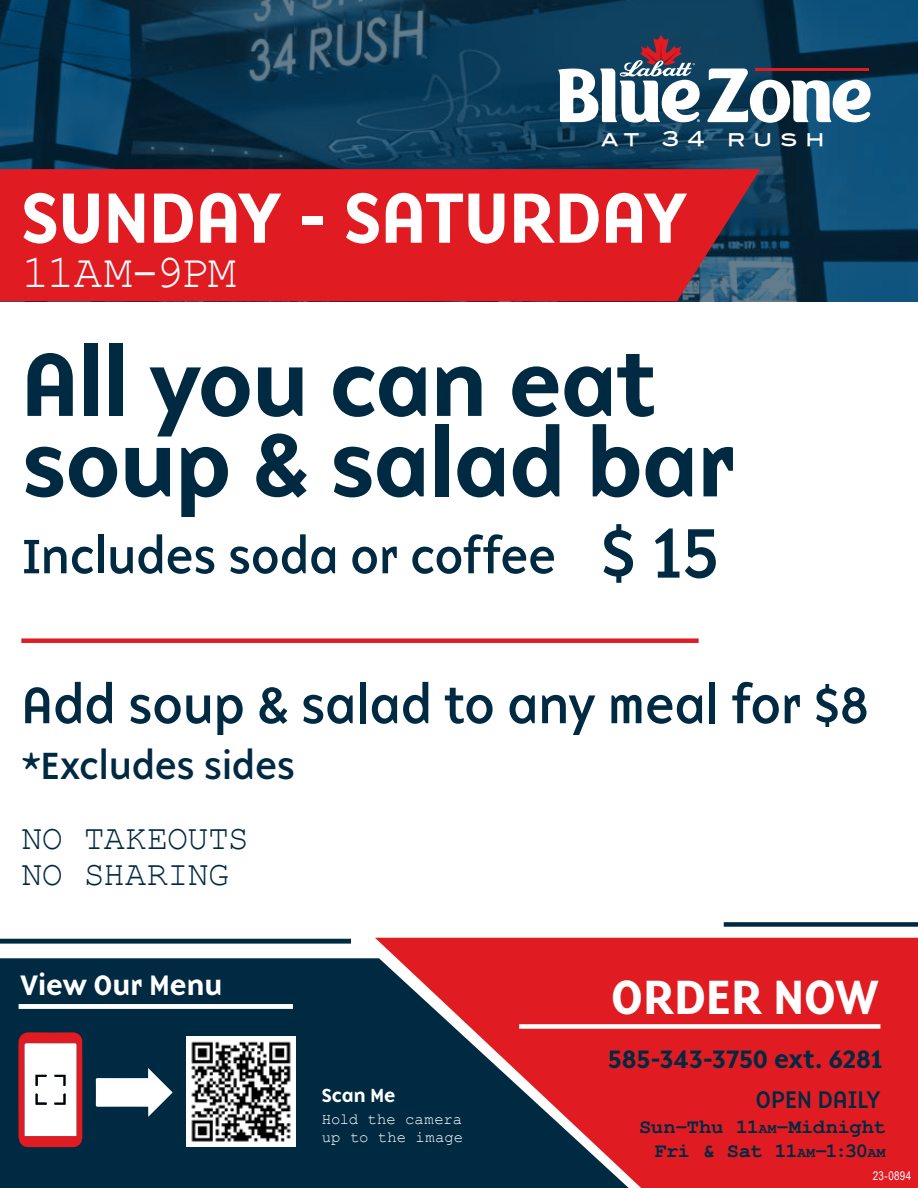
<style>
.page{position:relative;width:918px;height:1188px;background:#fff}
.page>*{position:absolute;margin:0;border:0;box-sizing:border-box;transform-origin:0 0}
.t1{font:500 92.85px/80.6px "Base 900 Sans OT";letter-spacing:-.01em;color:#002942}
.t2{font:500 73.65px "Base 900 Sans OT";letter-spacing:-.01em;color:#fff}
.t3{font:53.25px "Base 900 Sans OT";letter-spacing:-.005em;color:#002942}
.t4{font:50.1px "Base 900 Sans OT";letter-spacing:-.005em;color:#002942}
.t5{font:500 49.95px "Base 900 Sans OT";color:#fff}
.t6{font:47.1px "Courier New";letter-spacing:-.02em;color:#fff}
.t7{font:39.3px "Base 900 Sans OT";letter-spacing:-.005em;color:#002942}
.t8{font:35.1px/36.3px "Courier New";letter-spacing:-.015em;color:#002942}
.t9{font:500 29.25px "Base 900 Sans OT";color:#fff}
.t10{font:500 26.1px "Base 900 Sans OT";color:#002942}
.t11{font:24.9px "Base 900 Sans OT";letter-spacing:-.005em;color:#002942}
.t12{font:20.55px "Blair Md ITCTT Medium";letter-spacing:.4em;color:#fff}
.t13{font:700 20.4px/24.5px "Courier New";letter-spacing:-.02em;color:#002942;text-align:right}
.t14{font:500 19.65px "Base 900 Sans OT";letter-spacing:.005em;color:#fff}
.t15{font:15.6px/18.8px "Courier New";color:#fff}
.t16{font:12px "Arial Narrow";letter-spacing:.02em;color:#fff}
.s1{font-size:72.6px}
.s2{font-size:14.25px}
</style>
<div class="page">
<svg style="left:0;top:0;width:918px;height:301px;background:#0d3c5a"></svg>
<svg style="left:558px;top:34px;width:143px;height:89px"></svg>
<svg style="left:707px;top:69px;width:164px;height:54px"></svg>
<div style="left:0;top:958px;width:375px;height:230px;background:#002942"></div>
<div style="left:0;top:939px;width:351px;height:5px;background:#002942"></div>
<svg style="left:375px;top:938px;width:543px;height:250px;background:#b0242f"></svg>
<img style="left:186px;top:1037px;width:110px;height:109px">
<svg style="left:96px;top:1068px;width:77px;height:49px"></svg>
<svg style="left:18px;top:1032px;width:64px;height:115px"></svg>
<div style="left:519px;top:1024px;width:361px;height:5px;background:#fff"></div>
<div style="left:19px;top:1004px;width:274px;height:5px;background:#fff"></div>
<div style="left:724px;top:922px;width:194px;height:5px;background:#002942"></div>
<div style="left:0;top:169px;width:760px;height:132px;background:#e11b22"></div>
<div style="left:21px;top:638px;width:678px;height:5px;background:#e11b22"></div>
<p class="t12" style="left:601px;top:126px;width:225px">AT 34 RUSH</p>
<h2 class="t2" style="left:21px;top:172px;width:667px">SUNDAY - SATURDAY</h2>
<h3 class="t6" style="left:21px;top:244px;width:216px">11AM-9PM</h3>
<h1 class="t1" style="left:21px;top:344px;width:717px">All you can eat soup &amp; salad bar</h1>
<h3 class="t4" style="left:21px;top:526px;width:699px">Includes soda or coffee <span class="s1">$ 15</span></h3>
<h3 class="t3" style="left:21px;top:673px;width:849px">Add soup &amp; salad to any meal for $8</h3>
<h3 class="t7" style="left:21px;top:742px;width:275px">*Excludes sides</h3>
<h3 class="t8" style="left:21px;top:819px;width:229px">NO TAKEOUTS<br>NO SHARING</h3>
<h3 class="t9" style="left:20px;top:967px;width:203px">View Our Menu</h3>
<p class="t14" style="left:322px;top:1083px;width:75px">Scan Me</p>
<p class="t15" style="left:322px;top:1109px;width:143px">Hold the camera up to the image</p>
<h3 class="t5" style="left:611px;top:966px;width:269px">ORDER NOW</h3>
<p class="t10" style="left:608px;top:1043px;width:276px">585-343-3750 ext. 6281</p>
<p class="t11" style="left:756px;top:1085px;width:126px">OPEN DAILY</p>
<p class="t13" style="left:639px;top:1114px;width:248px">Sun–Thu 11<span class="s2">AM</span>–Midnight<br>Fri &amp; Sat 11<span class="s2">AM</span>–1:30<span class="s2">AM</span></p>
<p class="t16" style="left:873px;top:1167px;width:40px">23-0894</p>
</div>
